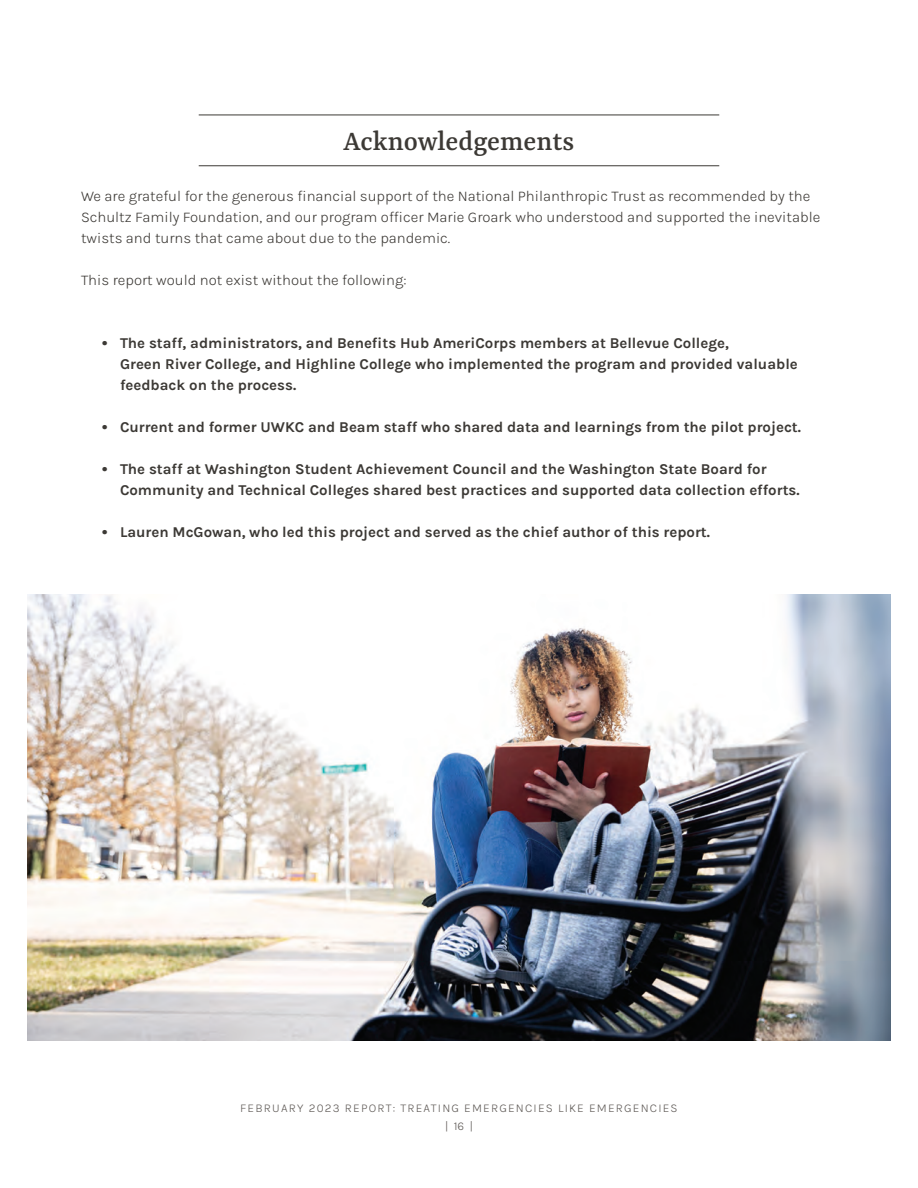
<style>
.page{position:relative;width:918px;height:1188px;background:#fff}
.page>*{position:absolute;margin:0;border:0;box-sizing:border-box;transform-origin:0 0}
.t1{font:500 30px "Rasa";color:#3c3935}
.t2{font:700 15px/21px "Karla";color:#3c3935}
.t3{font:300 15px/21px "Karla";color:#3c3935}
.t4{font:300 12px/18px "Karla";letter-spacing:.1em;color:#5e5955;text-align:center}
</style>
<div class="page">
<hr style="left:199px;top:115px;width:520px;height:1px;background:#3c3935">
<hr style="left:199px;top:166px;width:520px;height:1px;background:#3c3935">
<img style="left:27px;top:594px;width:864px;height:447px">
<h1 class="t1" style="left:344px;top:122px;width:232px">Acknowledgements</h1>
<p class="t3" style="left:81px;top:185px;width:741px">We are grateful for the generous financial support of the National Philanthropic Trust as recommended by the<br>Schultz Family Foundation, and our program officer Marie Groark who understood and supported the inevitable twists and turns that came about due to the pandemic.</p>
<p class="t3" style="left:81px;top:269px;width:327px">This report would not exist without the following:</p>
<p class="t2" style="left:120px;top:332px;width:679px;text-indent:-18px">• The staff, administrators, and Benefits Hub AmeriCorps members at Bellevue College,<br>Green River College, and Highline College who implemented the program and provided valuable feedback on the process.</p>
<p class="t2" style="left:102px;top:416px;width:701px">• Current and former UWKC and Beam staff who shared data and learnings from the pilot project.</p>
<p class="t2" style="left:120px;top:458px;width:681px;text-indent:-18px">• The staff at Washington Student Achievement Council and the Washington State Board for<br>Community and Technical Colleges shared best practices and supported data collection efforts.</p>
<p class="t2" style="left:102px;top:521px;width:610px">• Lauren McGowan, who led this project and served as the chief author of this report.</p>
<p class="t4" style="left:240px;top:1099px;width:439px">FEBRUARY 2023 REPORT: TREATING EMERGENCIES LIKE EMERGENCIES | 16 |</p>
</div>
